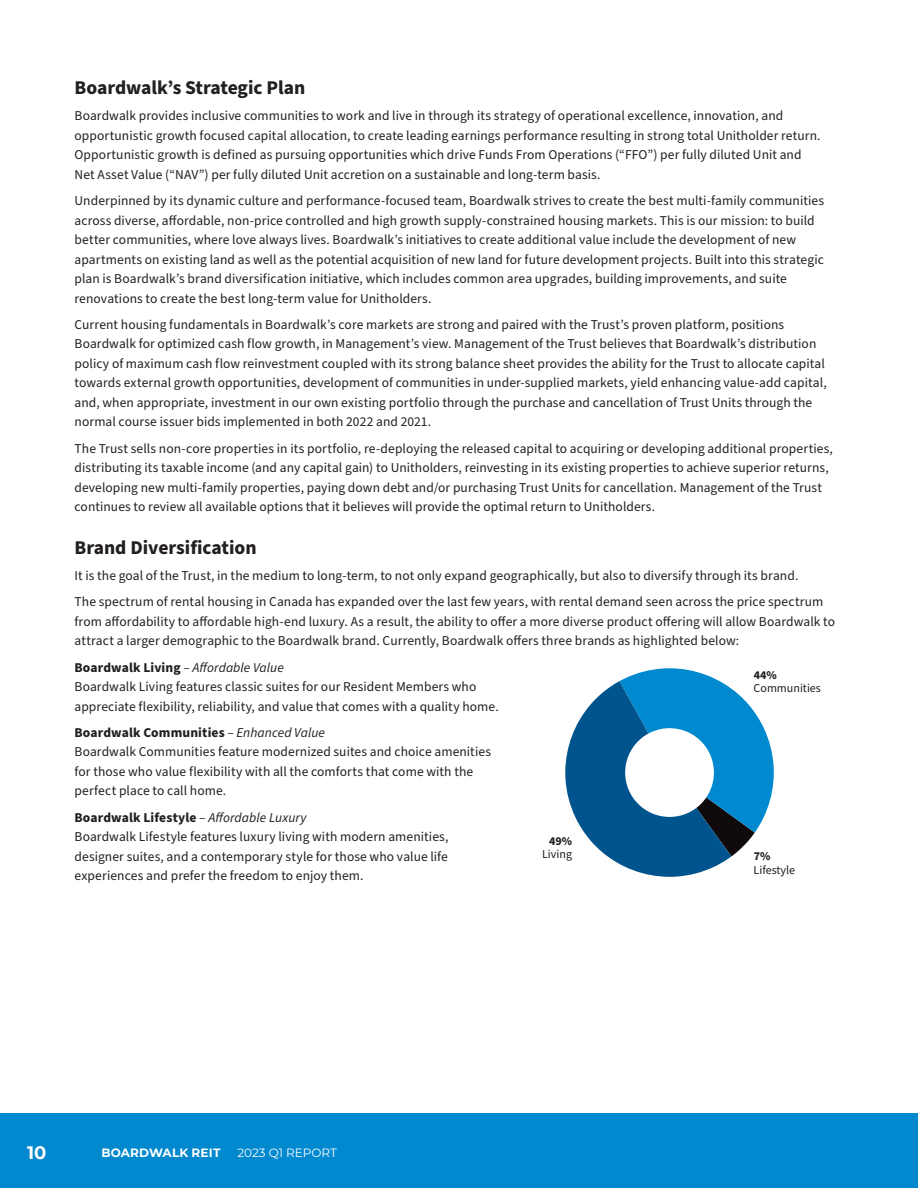
<style>
.page{position:relative;width:918px;height:1188px;background:#fff}
.page>*{position:absolute;margin:0;border:0;box-sizing:border-box;transform-origin:0 0}
.H2_BACK{font:700 19.5px "Source Sans Pro";color:#231f20}
.t1{font:700 18px "Montserrat";color:#fff}
.BODY____0625{font:13.5px/19.5px "Source Sans Pro";letter-spacing:.005em;color:#231f20}
.BODY____1875{font:13.5px/19.5px "Source Sans Pro";letter-spacing:.005em;color:#231f20}
.t2{font:12px/13.5px "Source Sans Pro";color:#211e1e}
.t3{font:700 12px "Montserrat";letter-spacing:.015em;color:#fff}
.t4{font:12px "Montserrat";color:#fff}
.s1{font-weight:700}
.s2{font-style:italic}
</style>
<div class="page">
<svg style="left:565px;top:668px;width:209px;height:209px"></svg>
<div style="left:0;top:1113px;width:918px;height:75px;background:#0089cf"></div>
<p class="H2_BACK" style="left:75px;top:74px;width:232px">Boardwalk’s Strategic Plan</p>
<p class="BODY____0625" style="left:75px;top:107px;width:748px">Boardwalk provides inclusive communities to work and live in through its strategy of operational excellence, innovation, and opportunistic growth focused capital allocation, to create leading earnings performance resulting in strong total Unitholder return.<br>Opportunistic growth is defined as pursuing opportunities which drive Funds From Operations (“FFO”) per fully diluted Unit and Net Asset Value (“NAV”) per fully diluted Unit accretion on a sustainable and long-term basis.</p>
<p class="BODY____0625" style="left:75px;top:191px;width:751px">Underpinned by its dynamic culture and performance-focused team, Boardwalk strives to create the best multi-family communities across diverse, affordable, non-price controlled and high growth supply-constrained housing markets. This is our mission: to build better communities, where love always lives. Boardwalk’s initiatives to create additional value include the development of new apartments on existing land as well as the potential acquisition of new land for future development projects. Built into this strategic plan is Boardwalk’s brand diversification initiative, which includes common area upgrades, building improvements, and suite renovations to create the best long-term value for Unitholders.</p>
<p class="BODY____0625" style="left:75px;top:315px;width:754px">Current housing fundamentals in Boardwalk’s core markets are strong and paired with the Trust’s proven platform, positions Boardwalk for optimized cash flow growth, in Management’s view. Management of the Trust believes that Boardwalk’s distribution policy of maximum cash flow reinvestment coupled with its strong balance sheet provides the ability for the Trust to allocate capital towards external growth opportunities, development of communities in under-supplied markets, yield enhancing value-add capital, and, when appropriate, investment in our own existing portfolio through the purchase and cancellation of Trust Units through the normal course issuer bids implemented in both 2022 and 2021.</p>
<p class="BODY____1875" style="left:75px;top:439px;width:760px">The Trust sells non-core properties in its portfolio, re-deploying the released capital to acquiring or developing additional properties, distributing its taxable income (and any capital gain) to Unitholders, reinvesting in its existing properties to achieve superior returns, developing new multi-family properties, paying down debt and/or purchasing Trust Units for cancellation. Management of the Trust continues to review all available options that it believes will provide the optimal return to Unitholders.</p>
<p class="H2_BACK" style="left:75px;top:534px;width:184px">Brand Diversification</p>
<p class="BODY____0625" style="left:75px;top:566px;width:725px">It is the goal of the Trust, in the medium to long-term, to not only expand geographically, but also to diversify through its brand.</p>
<p class="BODY____0625" style="left:75px;top:593px;width:762px">The spectrum of rental housing in Canada has expanded over the last few years, with rental demand seen across the price spectrum from affordability to affordable high-end luxury. As a result, the ability to offer a more diverse product offering will allow Boardwalk to attract a larger demographic to the Boardwalk brand. Currently, Boardwalk offers three brands as highlighted below:</p>
<p class="BODY____0625" style="left:75px;top:658px;width:426px"><span class="s1">Boardwalk Living</span> – <span class="s2">Affordable Value<br></span>Boardwalk Living features classic suites for our Resident Members who appreciate flexibility, reliability, and value that comes with a quality home.</p>
<p class="BODY____0625" style="left:75px;top:723px;width:418px"><span class="s1">Boardwalk Communities</span> – <span class="s2">Enhanced Value<br></span>Boardwalk Communities feature modernized suites and choice amenities for those who value flexibility with all the comforts that come with the perfect place to call home.</p>
<p class="BODY____1875" style="left:75px;top:808px;width:376px"><span class="s1">Boardwalk Lifestyle</span> – <span class="s2">Affordable Luxury<br></span>Boardwalk Lifestyle features luxury living with modern amenities, designer suites, and a contemporary style for those who value life experiences and prefer the freedom to enjoy them.</p>
<p class="t2" style="left:754px;top:669px;width:69px"><span class="s1">44%<br></span>Communities</p>
<p class="t2" style="left:542px;top:835px;width:32px;text-align:center"><span class="s1">49%<br></span>Living</p>
<p class="t2" style="left:754px;top:850px;width:43px"><span class="s1">7%<br></span>Lifestyle</p>
<h2 class="t1" style="left:27px;top:1140px;width:21px">10</h2>
<p class="t3" style="left:102px;top:1144px;width:120px">BOARDWALK REIT</p>
<p class="t4" style="left:237px;top:1144px;width:101px">2023 Q1 REPORT</p>
</div>
